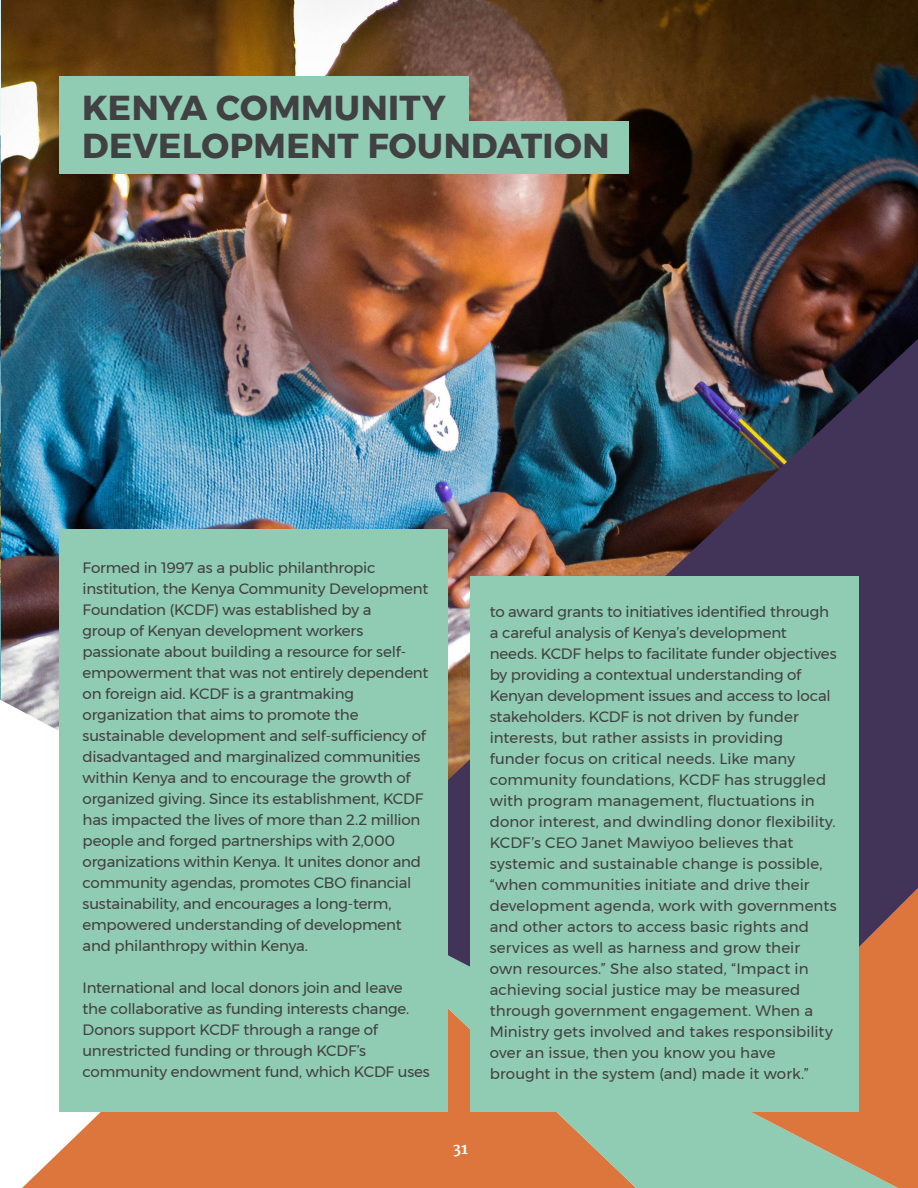
<style>
.page{position:relative;width:918px;height:1188px;background:#fff}
.page>*{position:absolute;margin:0;border:0;box-sizing:border-box;transform-origin:0 0}
.t1{font:700 34.5px/37.5px "Montserrat";letter-spacing:.015em;color:#414042}
.t2{font:15px/21px "Montserrat";letter-spacing:-.01em;color:#414042}
.t3{font:700 15px "Merriweather";color:#fff}
</style>
<div class="page">
<img style="left:1px;top:0;width:917px;height:700px">
<img style="left:0;top:0;width:1px;height:700px">
<svg style="left:22px;top:893px;width:306px;height:295px;fill:#dc763c"></svg>
<svg style="left:328px;top:1093px;width:386px;height:95px;background:#c49060"></svg>
<img style="left:328px;top:339px;width:590px;height:754px">
<svg style="left:714px;top:888px;width:204px;height:300px;background:#bb8b61"></svg>
<div style="left:60px;top:77px;width:409px;height:52px;background:#90cbb3"></div>
<div style="left:60px;top:122px;width:569px;height:52px;background:#90cbb3"></div>
<div style="left:60px;top:529px;width:388px;height:582px;background:#90cbb3"></div>
<div style="left:470px;top:576px;width:388px;height:535px;background:#90cbb3"></div>
<h1 class="t1" style="left:82px;top:90px;width:529px">KENYA COMMUNITY<br>DEVELOPMENT FOUNDATION</h1>
<p class="t2" style="left:83px;top:557px;width:347px">Formed in 1997 as a public philanthropic institution, the Kenya Community Development Foundation (KCDF) was established by a<br>group of Kenyan development workers passionate about building a resource for self&shy;empowerment that was not entirely dependent on foreign aid. KCDF is a grantmaking organization that aims to promote the sustainable development and self-sufficiency of disadvantaged and marginalized communities within Kenya and to encourage the growth of organized giving. Since its establishment, KCDF has impacted the lives of more than 2.2 million people and forged partnerships with 2,000 organizations within Kenya. It unites donor and community agendas, promotes CBO financial sustainability, and encourages a long-term, empowered understanding of development and philanthropy within Kenya.</p>
<p class="t2" style="left:83px;top:977px;width:349px">International and local donors join and leave the collaborative as funding interests change.<br>Donors support KCDF through a range of unrestricted funding or through KCDF’s community endowment fund, which KCDF uses</p>
<p class="t2" style="left:490px;top:601px;width:349px">to award grants to initiatives identified through a careful analysis of Kenya’s development needs. KCDF helps to facilitate funder objectives by providing a contextual understanding of Kenyan development issues and access to local stakeholders. KCDF is not driven by funder interests, but rather assists in providing funder focus on critical needs. Like many community foundations, KCDF has struggled with program management, fluctuations in donor interest, and dwindling donor flexibility.<br>KCDF’s CEO Janet Mawiyoo believes that systemic and sustainable change is possible, “when communities initiate and drive their development agenda, work with governments and other actors to access basic rights and services as well as harness and grow their<br>own resources.” She also stated, “Impact in achieving social justice may be measured through government engagement. When a Ministry gets involved and takes responsibility over an issue, then you know you have brought in the system (and) made it work.”</p>
<p class="t3" style="left:453px;top:1140px;width:17px">31</p>
</div>
